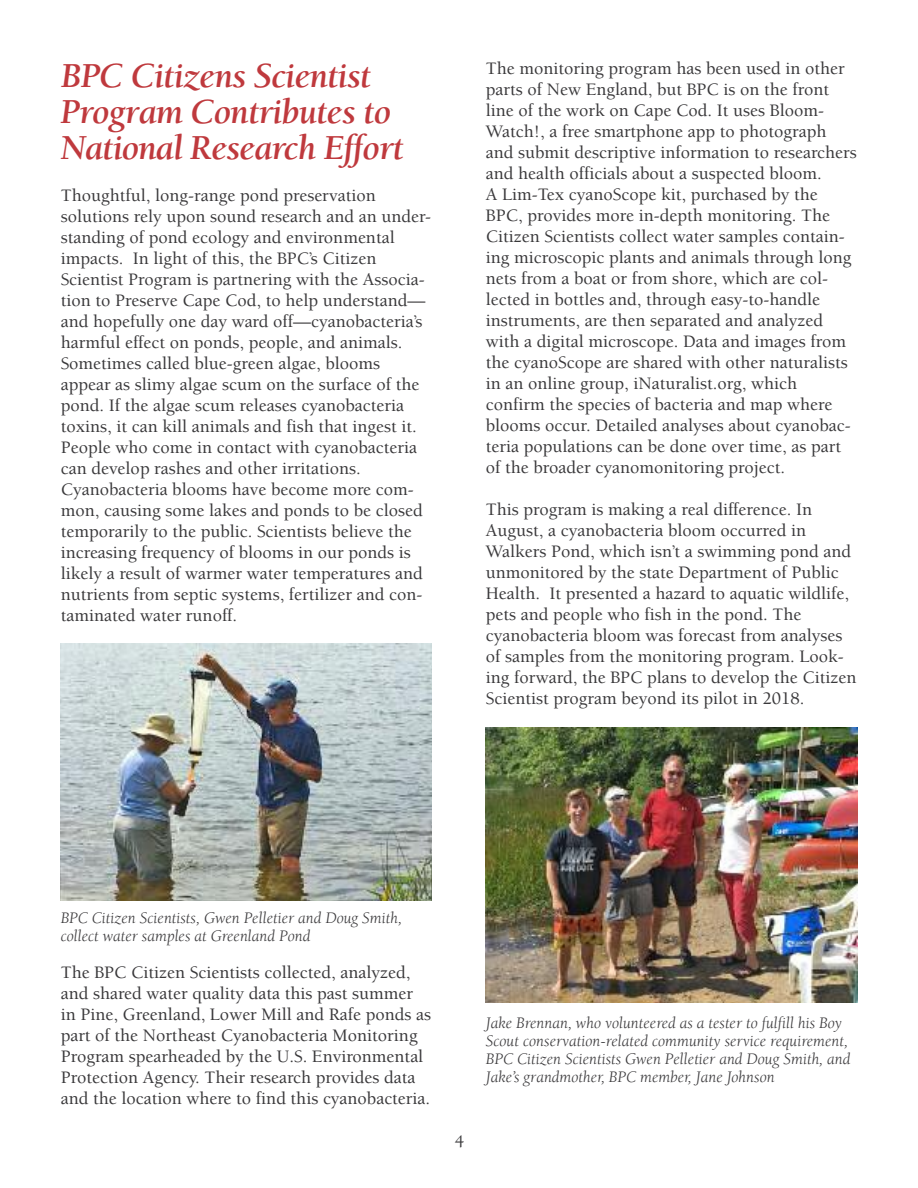
<style>
.page{position:relative;width:918px;height:1188px;background:#fff}
.page>*{position:absolute;margin:0;border:0;box-sizing:border-box;transform-origin:0 0}
.t1{font:italic 700 36px/36px "Berkeley";letter-spacing:-.025em;color:#bf393d}
.t2{font:500 18px/21px "Berkeley";color:#39383a}
.t3{font:italic 16.5px/18px "Berkeley";color:#39383a}
</style>
<div class="page">
<img style="left:61px;top:644px;width:371px;height:257px">
<img style="left:486px;top:728px;width:371px;height:275px">
<h1 class="t1" style="left:61px;top:61px;width:345px">BPC Citizens Scientist<br>Program Contributes to<br>National Research Effort</h1>
<p class="t2" style="left:61px;top:186px;width:372px">Thoughtful, long-range pond preservation solutions rely upon sound research and an under&shy;standing of pond ecology and environmental impacts. In light of this, the BPC’s Citizen Scientist Program is partnering with the Associa&shy;tion to Preserve Cape Cod, to help understand— and hopefully one day ward off—cyanobacteria’s harmful effect on ponds, people, and animals.<br>Sometimes called blue-green algae, blooms appear as slimy algae scum on the surface of the pond. If the algae scum releases cyanobacteria toxins, it can kill animals and fish that ingest it.<br>People who come in contact with cyanobacteria can develop rashes and other irritations.<br>Cyanobacteria blooms have become more com&shy;mon, causing some lakes and ponds to be closed temporarily to the public. Scientists believe the increasing frequency of blooms in our ponds is likely a result of warmer water temperatures and nutrients from septic systems, fertilizer and con&shy;taminated water runoff.</p>
<p class="t2" style="left:486px;top:60px;width:372px">The monitoring program has been used in other parts of New England, but BPC is on the front line of the work on Cape Cod. It uses Bloom-Watch!, a free smartphone app to photograph and submit descriptive information to researchers and health officials about a suspected bloom.<br>A Lim-Tex cyanoScope kit, purchased by the BPC, provides more in-depth monitoring. The Citizen Scientists collect water samples contain&shy;ing microscopic plants and animals through long nets from a boat or from shore, which are col&shy;lected in bottles and, through easy-to-handle instruments, are then separated and analyzed with a digital microscope. Data and images from the cyanoScope are shared with other naturalists in an online group, iNaturalist.org, which confirm the species of bacteria and map where blooms occur. Detailed analyses about cyanobac&shy;teria populations can be done over time, as part of the broader cyanomonitoring project.</p>
<p class="t2" style="left:486px;top:501px;width:372px">This program is making a real difference. In August, a cyanobacteria bloom occurred in Walkers Pond, which isn’t a swimming pond and unmonitored by the state Department of Public Health. It presented a hazard to aquatic wildlife, pets and people who fish in the pond. The cyanobacteria bloom was forecast from analyses of samples from the monitoring program. Look&shy;ing forward, the BPC plans to develop the Citizen Scientist program beyond its pilot in 2018.</p>
<p class="t3" style="left:61px;top:911px;width:343px">BPC Citizen Scientists, Gwen Pelletier and Doug Smith, collect water samples at Greenland Pond</p>
<p class="t2" style="left:61px;top:963px;width:372px">The BPC Citizen Scientists collected, analyzed, and shared water quality data this past summer in Pine, Greenland, Lower Mill and Rafe ponds as part of the Northeast Cyanobacteria Monitoring Program spearheaded by the U.S. Environmental Protection Agency. Their research provides data and the location where to find this cyanobacteria.</p>
<p class="t2" style="left:455px;top:1132px;width:11px">4</p>
<p class="t3" style="left:486px;top:1015px;width:366px">Jake Brennan, who volunteered as a tester to fulfill his Boy Scout conservation-related community service requirement, BPC Citizen Scientists Gwen Pelletier and Doug Smith, and Jake’s grandmother, BPC member, Jane Johnson</p>
</div>
